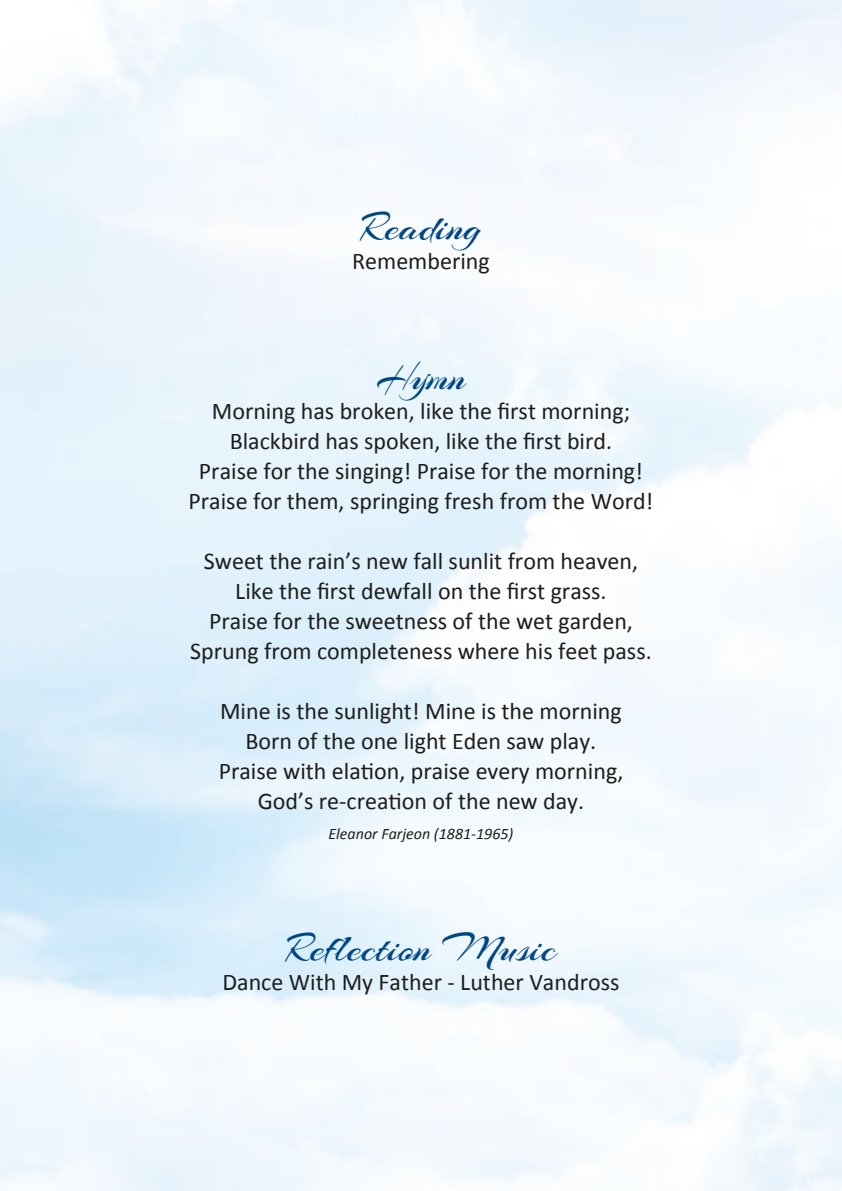
<style>
.page{position:relative;width:842px;height:1191px;background:#fff}
.page>*{position:absolute;margin:0;border:0;box-sizing:border-box;transform-origin:0 0}
.t1{font:42px "Arizonia";color:#004885}
.t2{font:24px/30px "Calibri";color:#1d1d1b;text-align:center}
.t3{font:italic 16px "Calibri";color:#1d1d1b}
</style>
<div class="page">
<h1 class="t1" style="left:360px;top:201px;width:123px">Reading</h1>
<p class="t2" style="left:352px;top:246px;width:139px">Remembering</p>
<h1 class="t1" style="left:376px;top:351px;width:91px">Hymn</h1>
<p class="t2" style="left:188px;top:396px;width:466px">Morning has broken, like the first morning; Blackbird has spoken, like the first bird.<br>Praise for the singing! Praise for the morning!<br>Praise for them, springing fresh from the Word!</p>
<p class="t2" style="left:190px;top:546px;width:463px">Sweet the rain’s new fall sunlit from heaven, Like the first dewfall on the first grass.<br>Praise for the sweetness of the wet garden, Sprung from completeness where his feet pass.</p>
<p class="t2" style="left:219px;top:696px;width:406px">Mine is the sunlight! Mine is the morning Born of the one light Eden saw play.<br>Praise with elation, praise every morning, God’s re-creation of the new day.</p>
<p class="t3" style="left:328px;top:823px;width:186px">Eleanor Farjeon (1881-1965)</p>
<h1 class="t1" style="left:286px;top:921px;width:272px">Reflection Music</h1>
<p class="t2" style="left:222px;top:966px;width:398px">Dance With My Father - Luther Vandross</p>
</div>
